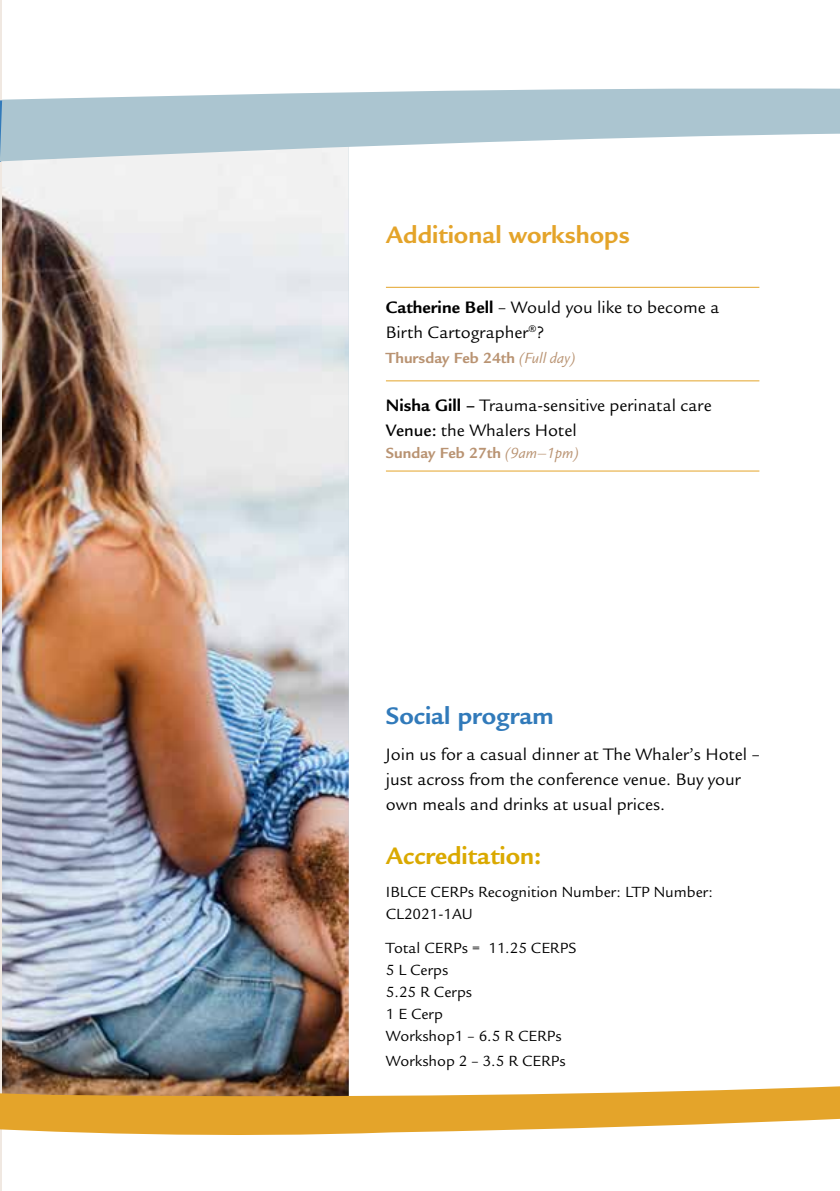
<style>
.page{position:relative;width:840px;height:1191px;background:#fff}
.page>*{position:absolute;margin:0;border:0;box-sizing:border-box;transform-origin:0 0}
.t1{font:700 26px "Legacy Sans";color:#e4a42a}
.t2{font:700 26px "Legacy Sans";color:#daa900}
.t3{font:700 26px "Legacy Sans";color:#317aba}
.t4{font:18px/25px "Legacy Sans";color:#000}
.t5{font:16px/22px "Legacy Sans";color:#000}
.t6{font:700 16px "Legacy Sans";color:#b99372}
.s1{font-weight:700}
.s2{font-weight:400;font-style:italic}
.s3{font-weight:500}
</style>
<div class="page">
<img style="left:1px;top:161px;width:347px;height:843px">
<hr style="left:0;top:0;width:1px;height:1191px;background:#f0e8e1">
<svg style="left:0;top:161px;width:3px;height:72px"></svg>
<svg style="left:0;top:1004px;width:839px;height:151px"></svg>
<svg style="left:0;top:87px;width:839px;height:74px;fill:#abc5d0"></svg>
<hr style="left:386px;top:287px;width:373px;height:1px;background:#e4a42a">
<hr style="left:386px;top:380px;width:373px;height:1px;background:#e4a42a">
<hr style="left:386px;top:470px;width:373px;height:1px;background:#e4a42a">
<h1 class="t1" style="left:386px;top:220px;width:245px">Additional workshops</h1>
<p class="t4" style="left:386px;top:295px;width:335px"><span class="s1">Catherine Bell</span> – Would you like to become a<br>Birth Cartographer<sup>®</sup>?</p>
<p class="t6" style="left:386px;top:349px;width:191px">Thursday Feb 24th <span class="s2">(Full day)</span></p>
<p class="t4" style="left:386px;top:393px;width:327px"><span class="s1">Nisha Gill –</span> Trauma-sensitive perinatal care<br><span class="s3">Venue:</span> the Whalers Hotel</p>
<p class="t6" style="left:386px;top:444px;width:194px">Sunday Feb 27th <span class="s2">(9am–1pm)</span></p>
<h1 class="t3" style="left:386px;top:701px;width:169px">Social program</h1>
<p class="t4" style="left:386px;top:742px;width:375px">Join us for a casual dinner at The Whaler’s Hotel – just across from the conference venue. Buy your own meals and drinks at usual prices.</p>
<h1 class="t2" style="left:386px;top:841px;width:157px">Accreditation:</h1>
<p class="t5" style="left:386px;top:881px;width:328px">IBLCE CERPs Recognition Number: LTP Number:<br>CL2021-1AU</p>
<p class="t5" style="left:386px;top:937px;width:192px">Total CERPs = 11.25 CERPS<br>5 L Cerps<br>5.25 R Cerps<br>1 E Cerp<br>Workshop1 – 6.5 R CERPs</p>
<p class="t5" style="left:386px;top:1050px;width:181px">Workshop 2 – 3.5 R CERPs</p>
</div>
